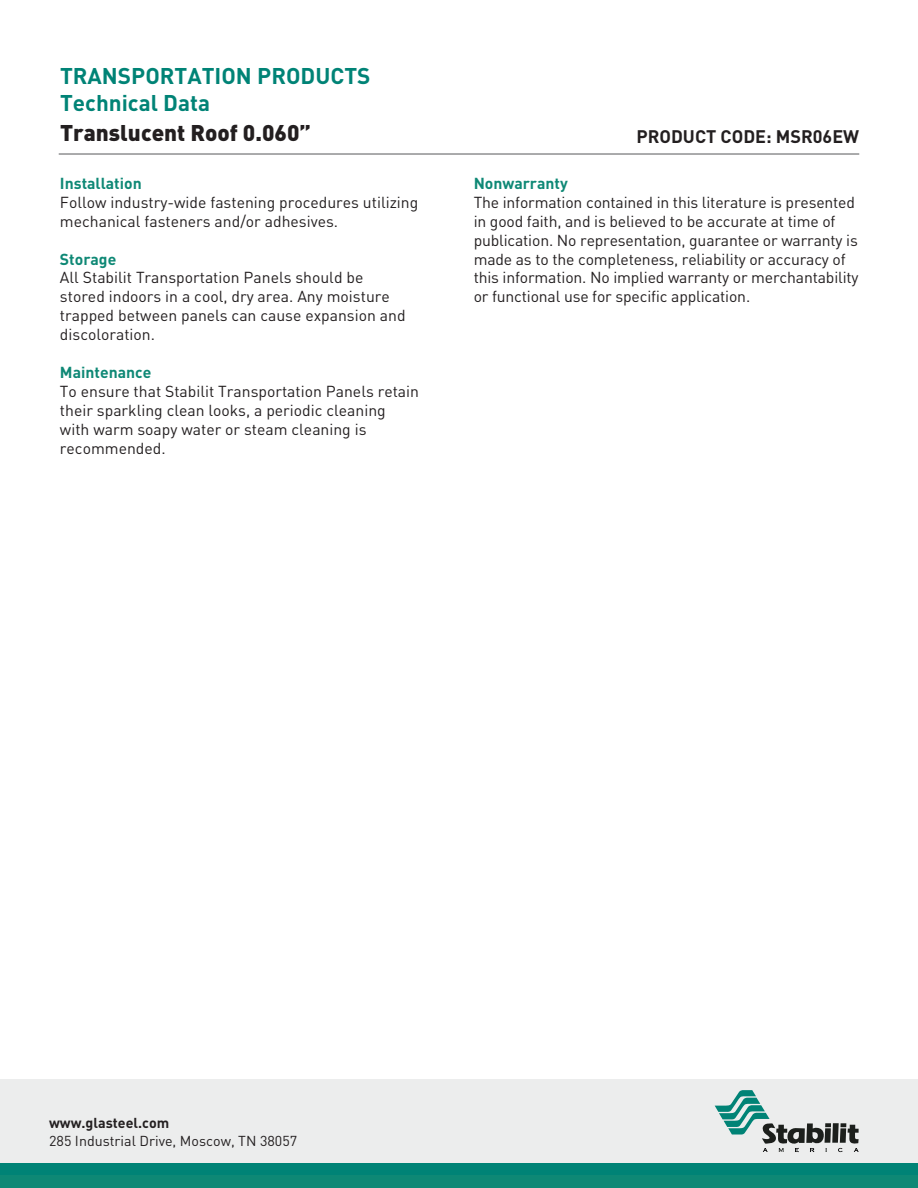
<style>
.page{position:relative;width:918px;height:1188px;background:#fff}
.page>*{position:absolute;margin:0;border:0;box-sizing:border-box;transform-origin:0 0}
.t1{font:700 22.5px "DIN Pro";color:#008376}
.t2{font:900 22.5px "DIN Pro";color:#231f20}
.t3{font:700 18px "DIN Pro";color:#231f20}
.t4{font:15.75px/18.9px "DIN Pro";color:#231f20}
.t5{font:700 15.75px "DIN Pro";color:#0e8875}
.t6{font:14.25px "DIN Pro";color:#231f20}
.t7{font:700 14.25px "DIN Pro";color:#231f20}
</style>
<div class="page">
<div style="left:0;top:1163px;width:918px;height:25px;background:#008376"></div>
<div style="left:0;top:1176px;width:918px;height:12px;background:#0e8875"></div>
<div style="left:0;top:1079px;width:918px;height:84px;background:#eceded"></div>
<hr style="left:59px;top:154px;width:800px;height:1px;background:#57585a">
<svg style="left:715px;top:1090px;width:144px;height:62px"></svg>
<p class="t1" style="left:60px;top:60px;width:312px">TRANSPORTATION PRODUCTS</p>
<p class="t1" style="left:60px;top:87px;width:151px">Technical Data</p>
<p class="t2" style="left:60px;top:117px;width:253px">Translucent Roof 0.060”</p>
<p class="t5" style="left:60px;top:173px;width:83px">Installation</p>
<p class="t4" style="left:60px;top:192px;width:360px">Follow industry-wide fastening procedures utilizing mechanical fasteners and/or adhesives.</p>
<p class="t5" style="left:60px;top:248px;width:58px">Storage</p>
<p class="t4" style="left:60px;top:268px;width:347px">All Stabilit Transportation Panels should be stored indoors in a cool, dry area. Any moisture trapped between panels can cause expansion and discoloration.</p>
<p class="t5" style="left:60px;top:362px;width:93px">Maintenance</p>
<p class="t4" style="left:60px;top:381px;width:361px">To ensure that Stabilit Transportation Panels retain their sparkling clean looks, a periodic cleaning with warm soapy water or steam cleaning is recommended.</p>
<p class="t3" style="left:636px;top:124px;width:224px">PRODUCT CODE: MSR06EW</p>
<p class="t5" style="left:474px;top:173px;width:96px">Nonwarranty</p>
<p class="t4" style="left:474px;top:192px;width:386px">The information contained in this literature is presented in good faith, and is believed to be accurate at time of publication. No representation, guarantee or warranty is made as to the completeness, reliability or accuracy of this information. No implied warranty or merchantability</p>
<p class="t4" style="left:474px;top:287px;width:278px">or functional use for specific application.</p>
<p class="t7" style="left:49px;top:1113px;width:122px">www.glasteel.com</p>
<p class="t6" style="left:49px;top:1132px;width:250px">285 Industrial Drive, Moscow, TN 38057</p>
</div>
